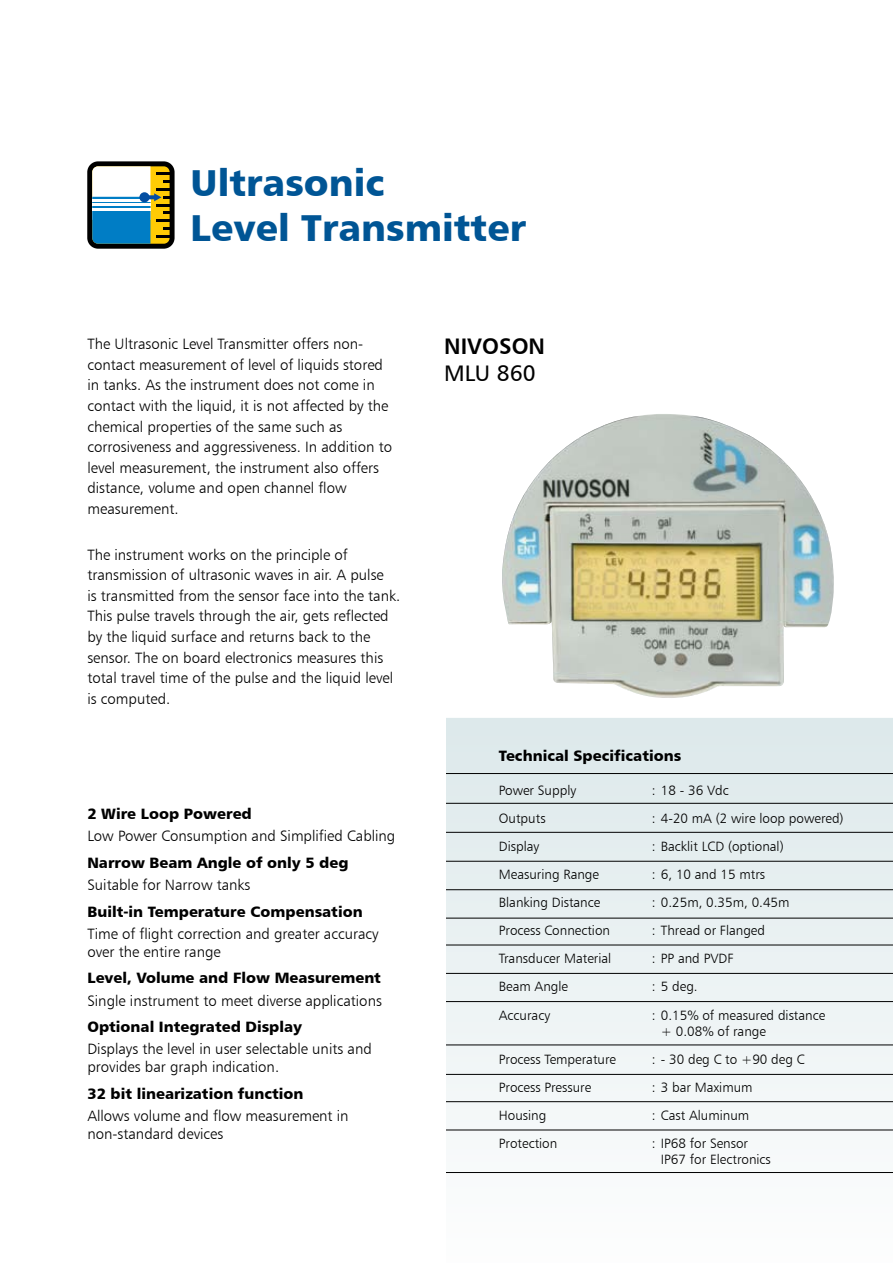
<style>
.page{position:relative;width:893px;height:1263px;background:#fff}
.page>*{position:absolute;margin:0;border:0;box-sizing:border-box;transform-origin:0 0}
.t1{font:37.5px/45px "Humanist 777 BT Black B";color:#005595}
.t2{font:22.5px "Humanist 777 BT Bold B";color:#000}
.t3{font:22.5px "Humanist 777 BT Roman B";color:#000}
.t4{font:15px/20.5px "Humanist 777 BT Light B";color:#000}
.t5{font:15px "Humanist 777 BT Black B";color:#000}
.t6{font:13.5px/16.2px "Humanist 777 BT Light B";color:#000}
</style>
<div class="page">
<svg style="left:446px;top:718px;width:447px;height:456px;fill:#eaf1f2"></svg>
<div style="left:87px;top:162px;width:88px;height:87px;background:#000;border-radius:11px"></div>
<svg style="left:92px;top:166px;width:78px;height:78px;background:#8cb1a7"></svg>
<hr style="left:92px;top:208px;width:58px;height:2px;background:#fff">
<hr style="left:446px;top:773px;width:447px;height:1px;background:#000">
<hr style="left:446px;top:803px;width:447px;height:1px;background:#000">
<hr style="left:446px;top:832px;width:447px;height:1px;background:#000">
<hr style="left:446px;top:861px;width:447px;height:1px;background:#000">
<hr style="left:446px;top:889px;width:447px;height:1px;background:#000">
<hr style="left:446px;top:918px;width:447px;height:1px;background:#000">
<hr style="left:446px;top:945px;width:447px;height:1px;background:#000">
<hr style="left:446px;top:973px;width:447px;height:1px;background:#000">
<hr style="left:446px;top:1001px;width:447px;height:1px;background:#000">
<hr style="left:446px;top:1044px;width:447px;height:1px;background:#000">
<hr style="left:446px;top:1074px;width:447px;height:1px;background:#000">
<hr style="left:446px;top:1101px;width:447px;height:1px;background:#000">
<hr style="left:446px;top:1129px;width:447px;height:1px;background:#000">
<hr style="left:446px;top:1172px;width:447px;height:1px;background:#000">
<img style="left:502px;top:414px;width:332px;height:284px">
<h1 class="t1" style="left:191px;top:159px;width:337px">Ultrasonic<br>Level Transmitter</h1>
<p class="t4" style="left:87px;top:334px;width:306px">The Ultrasonic Level Transmitter offers non&shy;contact measurement of level of liquids stored in tanks. As the instrument does not come in contact with the liquid, it is not affected by the chemical properties of the same such as corrosiveness and aggressiveness. In addition to level measurement, the instrument also offers distance, volume and open channel flow measurement.</p>
<p class="t4" style="left:87px;top:544px;width:314px">The instrument works on the principle of transmission of ultrasonic waves in air. A pulse<br>is transmitted from the sensor face into the tank.<br>This pulse travels through the air, gets reflected by the liquid surface and returns back to the sensor. The on board electronics measures this total travel time of the pulse and the liquid level is computed.</p>
<p class="t5" style="left:87px;top:804px;width:166px">2 Wire Loop Powered</p>
<p class="t4" style="left:87px;top:825px;width:309px">Low Power Consumption and Simplified Cabling</p>
<p class="t5" style="left:87px;top:853px;width:263px">Narrow Beam Angle of only 5 deg</p>
<p class="t4" style="left:87px;top:874px;width:165px">Suitable for Narrow tanks</p>
<p class="t5" style="left:87px;top:902px;width:277px">Built-in Temperature Compensation</p>
<p class="t4" style="left:87px;top:924px;width:293px;line-height:18px">Time of flight correction and greater accuracy over the entire range</p>
<p class="t5" style="left:87px;top:968px;width:295px">Level, Volume and Flow Measurement</p>
<p class="t4" style="left:87px;top:990px;width:296px">Single instrument to meet diverse applications</p>
<p class="t5" style="left:87px;top:1017px;width:216px">Optional Integrated Display</p>
<p class="t4" style="left:87px;top:1040px;width:286px;line-height:18px">Displays the level in user selectable units and provides bar graph indication.</p>
<p class="t5" style="left:87px;top:1084px;width:218px">32 bit linearization function</p>
<p class="t4" style="left:87px;top:1106px;width:263px;line-height:18px">Allows volume and flow measurement in non-standard devices</p>
<h2 class="t2" style="left:444px;top:331px;width:102px">NIVOSON</h2>
<h2 class="t3" style="left:444px;top:359px;width:93px">MLU 860</h2>
<p class="t5" style="left:499px;top:746px;width:184px">Technical Specifications</p>
<p class="t6" style="left:499px;top:782px;width:79px">Power Supply</p>
<p class="t6" style="left:652px;top:782px;width:78px">: 18 - 36 Vdc</p>
<p class="t6" style="left:499px;top:810px;width:48px">Outputs</p>
<p class="t6" style="left:652px;top:810px;width:193px">: 4-20 mA (2 wire loop powered)</p>
<p class="t6" style="left:499px;top:838px;width:42px">Display</p>
<p class="t6" style="left:652px;top:838px;width:133px">: Backlit LCD (optional)</p>
<p class="t6" style="left:499px;top:866px;width:102px">Measuring Range</p>
<p class="t6" style="left:652px;top:866px;width:115px">: 6, 10 and 15 mtrs</p>
<p class="t6" style="left:499px;top:894px;width:103px">Blanking Distance</p>
<p class="t6" style="left:652px;top:894px;width:139px">: 0.25m, 0.35m, 0.45m</p>
<p class="t6" style="left:499px;top:922px;width:113px">Process Connection</p>
<p class="t6" style="left:652px;top:922px;width:115px">: Thread or Flanged</p>
<p class="t6" style="left:499px;top:950px;width:114px">Transducer Material</p>
<p class="t6" style="left:652px;top:950px;width:83px">: PP and PVDF</p>
<p class="t6" style="left:499px;top:978px;width:71px">Beam Angle</p>
<p class="t6" style="left:652px;top:978px;width:47px">: 5 deg.</p>
<p class="t6" style="left:499px;top:1006px;width:53px">Accuracy</p>
<p class="t6" style="left:661px;top:1006px;width:166px;text-indent:-9px">: 0.15% of measured distance + 0.08% of range</p>
<p class="t6" style="left:499px;top:1051px;width:119px">Process Temperature</p>
<p class="t6" style="left:652px;top:1051px;width:154px">: - 30 deg C to +90 deg C</p>
<p class="t6" style="left:499px;top:1079px;width:94px">Process Pressure</p>
<p class="t6" style="left:652px;top:1079px;width:102px">: 3 bar Maximum</p>
<p class="t6" style="left:499px;top:1107px;width:49px">Housing</p>
<p class="t6" style="left:652px;top:1107px;width:99px">: Cast Aluminum</p>
<p class="t6" style="left:499px;top:1135px;width:60px">Protection</p>
<p class="t6" style="left:661px;top:1135px;width:111px;text-indent:-9px">: IP68 for Sensor<br>IP67 for Electronics</p>
</div>
